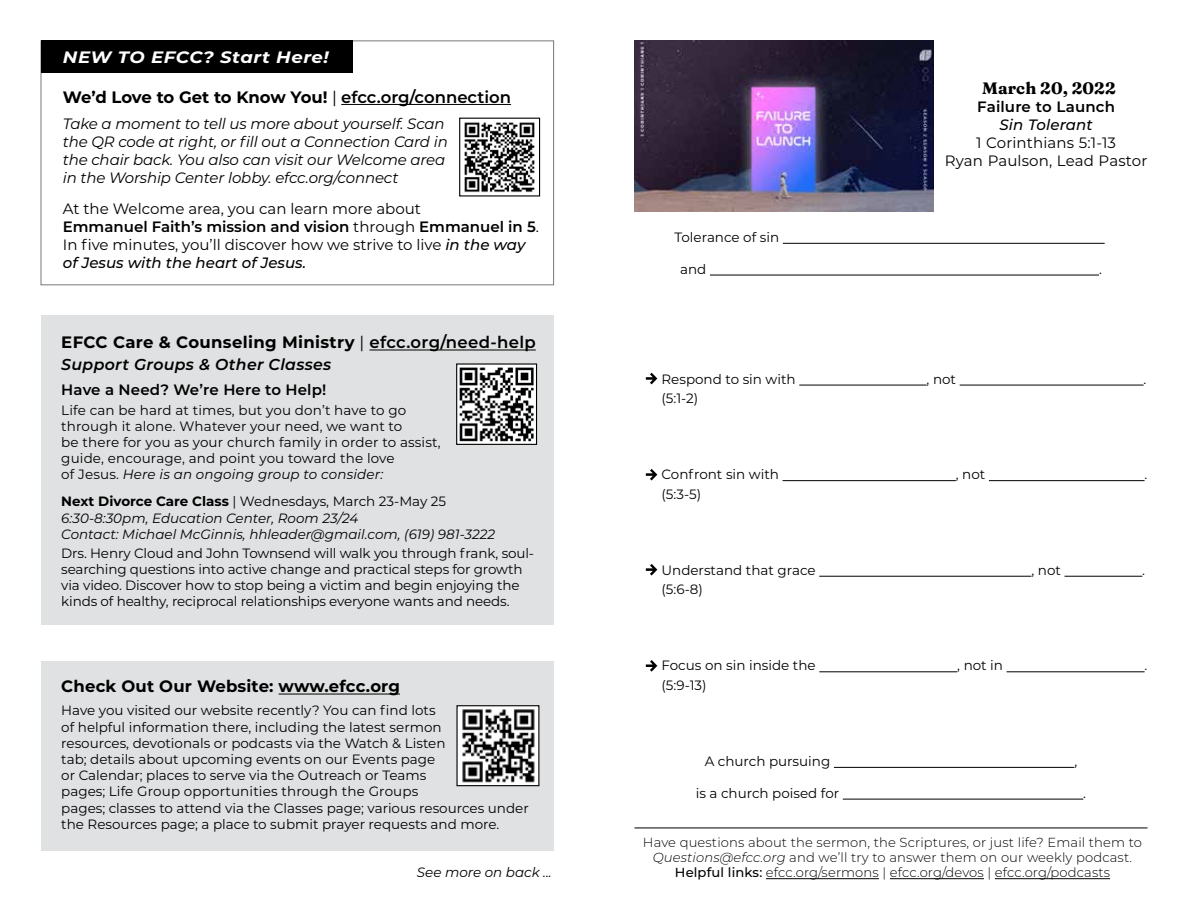
<style>
.page{position:relative;width:1188px;height:918px;background:#fff}
.page>*{position:absolute;margin:0;border:0;box-sizing:border-box;transform-origin:0 0}
.t1{font:700 16.5px "Montserrat";letter-spacing:.01em;color:#000}
.t2{font:700 16.5px "Montserrat";letter-spacing:-.015em;color:#000}
.t3{font:italic 700 16.5px "Montserrat";letter-spacing:.03em;color:#fff;scale:1.1 1}
.t4{font:900 16.5px "Fraunces 9 pt";letter-spacing:.01em;color:#000}
.t5{font:italic 600 15.75px "Montserrat";letter-spacing:.02em;color:#000}
.t6{font:15px/18px "Montserrat";color:#000}
.t7{font:italic 15px/18px "Montserrat";letter-spacing:-.01em;color:#000}
.t8{font:600 15px "Montserrat";letter-spacing:.01em;color:#000}
.t9{font:italic 500 15px "Montserrat";letter-spacing:.01em;color:#000}
.t10{font:13.5px/16.2px "Montserrat";color:#000}
.t11{font:italic 13.5px/16.2px "Montserrat";color:#000}
.t12{font:300 13.2px/15px "Montserrat";letter-spacing:.01em;color:#000;text-align:center}
.s1{font-weight:400}
.s2{font-weight:600}
.s3{font-weight:500;font-style:italic}
.s4{font-style:italic}
.s5{font-weight:700;font-style:normal}
.s6{font-style:normal}
.s7{font-weight:500}
</style>
<div class="page">
<div style="left:41px;top:40px;width:513px;height:245px;border:1px solid #77787b"></div>
<div style="left:41px;top:41px;width:311px;height:32px;background:#000"></div>
<div style="left:41px;top:315px;width:513px;height:310px;background:#e0e1e2"></div>
<hr style="left:369px;top:350px;width:167px;height:1px;background:#000">
<hr style="left:341px;top:104px;width:170px;height:1px;background:#000">
<img style="left:458px;top:365px;width:77px;height:78px">
<div style="left:456px;top:363px;width:81px;height:82px;border:1px solid #000"></div>
<img style="left:464px;top:122px;width:71px;height:71px">
<div style="left:459px;top:118px;width:81px;height:79px;border:1px solid #000"></div>
<div style="left:41px;top:661px;width:513px;height:189px;background:#e0e1e2"></div>
<hr style="left:279px;top:694px;width:121px;height:1px;background:#000">
<img style="left:458px;top:707px;width:79px;height:77px">
<div style="left:456px;top:705px;width:83px;height:81px;border:1px solid #000"></div>
<svg style="left:646px;top:373px;width:11px;height:11px"></svg>
<svg style="left:646px;top:469px;width:11px;height:12px"></svg>
<svg style="left:646px;top:564px;width:11px;height:12px"></svg>
<hr style="left:634px;top:828px;width:514px;height:1px;background:#000">
<hr style="left:766px;top:878px;width:113px;height:1px;background:#000">
<hr style="left:890px;top:878px;width:94px;height:1px;background:#000">
<hr style="left:995px;top:878px;width:115px;height:1px;background:#000">
<hr style="left:783px;top:243px;width:322px;height:1px;background:#000">
<hr style="left:710px;top:275px;width:389px;height:1px;background:#000">
<hr style="left:799px;top:385px;width:128px;height:1px;background:#000">
<hr style="left:960px;top:385px;width:184px;height:1px;background:#000">
<hr style="left:783px;top:480px;width:173px;height:1px;background:#000">
<hr style="left:989px;top:480px;width:156px;height:1px;background:#000">
<hr style="left:819px;top:576px;width:212px;height:1px;background:#000">
<hr style="left:1065px;top:576px;width:77px;height:1px;background:#000">
<hr style="left:819px;top:671px;width:138px;height:1px;background:#000">
<hr style="left:1007px;top:671px;width:138px;height:1px;background:#000">
<hr style="left:834px;top:767px;width:240px;height:1px;background:#000">
<hr style="left:843px;top:799px;width:240px;height:1px;background:#000">
<svg style="left:646px;top:660px;width:11px;height:12px"></svg>
<img style="left:634px;top:40px;width:300px;height:172px">
<p class="t3" style="left:63px;top:45px;width:243px">NEW TO EFCC? Start Here!</p>
<p class="t2" style="left:63px;top:85px;width:450px">We’d Love to Get to Know You! <span class="s1">|</span> <span class="s2">efcc.org/connection</span></p>
<p class="t7" style="left:63px;top:114px;width:387px">Take a moment to tell us more about yourself. Scan the QR code at right, or fill out a Connection Card in the chair back. You also can visit our Welcome area in the Worship Center lobby. efcc.org/connect</p>
<p class="t6" style="left:63px;top:200px;width:478px">At the Welcome area, you can learn more about<br><span class="s2">Emmanuel Faith’s mission and vision</span> through <span class="s2">Emmanuel in 5</span>.<br>In five minutes, you’ll discover how we strive to live <span class="s3">in the way of Jesus with the heart of Jesus.</span></p>
<p class="t1" style="left:61px;top:331px;width:476px">EFCC Care &amp; Counseling Ministry <span class="s1">|</span> <span class="s2">efcc.org/need-help</span></p>
<p class="t5" style="left:61px;top:354px;width:272px">Support Groups &amp; Other Classes</p>
<p class="t8" style="left:61px;top:379px;width:267px">Have a Need? We’re Here to Help!</p>
<p class="t10" style="left:61px;top:401px;width:381px">Life can be hard at times, but you don’t have to go through it alone. Whatever your need, we want to<br>be there for you as your church family in order to assist, guide, encourage, and point you toward the love<br>of Jesus. <span class="s4">Here is an ongoing group to consider:</span></p>
<p class="t11" style="left:61px;top:493px;width:435px"><span class="s5">Next Divorce Care Class</span> <span class="s6">| Wednesdays, March 23-May 25<br></span>6:30-8:30pm, Education Center, Room 23/24<br>Contact: Michael McGinnis, hhleader@gmail.com, (619) 981-3222</p>
<p class="t10" style="left:61px;top:544px;width:474px">Drs. Henry Cloud and John Townsend will walk you through frank, soul&shy;searching questions into active change and practical steps for growth via video. Discover how to stop being a victim and begin enjoying the kinds of healthy, reciprocal relationships everyone wants and needs.</p>
<p class="t1" style="left:61px;top:675px;width:340px">Check Out Our Website: www.efcc.org</p>
<p class="t10" style="left:61px;top:702px;width:469px">Have you visited our website recently? You can find lots<br>of helpful information there, including the latest sermon<br>resources, devotionals or podcasts via the Watch &amp; Listen<br>tab; details about upcoming events on our Events page<br>or Calendar; places to serve via the Outreach or Teams<br>pages; Life Group opportunities through the Groups<br>pages; classes to attend via the Classes page; various resources under the Resources page; a place to submit prayer requests and more.</p>
<p class="t11" style="left:417px;top:863px;width:136px">See more on back ...</p>
<p class="t4" style="left:982px;top:76px;width:135px">March 20, 2022</p>
<p class="t8" style="left:977px;top:96px;width:139px">Failure to Launch</p>
<p class="t9" style="left:1000px;top:115px;width:95px">Sin Tolerant</p>
<p class="t6" style="left:945px;top:134px;width:204px;text-align:center">1 Corinthians 5:1-13<br>Ryan Paulson, Lead Pastor</p>
<p class="t10" style="left:674px;top:229px;width:106px">Tolerance of sin</p>
<p class="t10" style="left:680px;top:260px;width:28px">and</p>
<p class="t10" style="left:1099px;top:260px;width:4px">.</p>
<p class="t10" style="left:661px;top:370px;width:136px">Respond to sin with</p>
<p class="t10" style="left:927px;top:370px;width:31px">, not</p>
<p class="t10" style="left:1144px;top:370px;width:4px">.</p>
<p class="t10" style="left:661px;top:390px;width:38px">(5:1-2)</p>
<p class="t10" style="left:661px;top:466px;width:119px">Confront sin with</p>
<p class="t10" style="left:956px;top:466px;width:31px">, not</p>
<p class="t10" style="left:1145px;top:466px;width:4px">.</p>
<p class="t10" style="left:661px;top:485px;width:41px">(5:3-5)</p>
<p class="t10" style="left:661px;top:562px;width:156px">Understand that grace</p>
<p class="t10" style="left:1031px;top:562px;width:31px">, not</p>
<p class="t10" style="left:1142px;top:562px;width:4px">.</p>
<p class="t10" style="left:661px;top:581px;width:43px">(5:6-8)</p>
<p class="t10" style="left:661px;top:657px;width:156px">Focus on sin inside the</p>
<p class="t10" style="left:957px;top:657px;width:47px">, not in</p>
<p class="t10" style="left:1145px;top:657px;width:4px">.</p>
<p class="t10" style="left:661px;top:676px;width:47px">(5:9-13)</p>
<p class="t10" style="left:705px;top:753px;width:127px">A church pursuing</p>
<p class="t10" style="left:1074px;top:753px;width:4px">,</p>
<p class="t10" style="left:696px;top:784px;width:145px">is a church poised for</p>
<p class="t10" style="left:1083px;top:784px;width:4px">.</p>
<p class="t12" style="left:643px;top:835px;width:501px">Have questions about the sermon, the Scriptures, or just life? Email them to<br><span class="s4">Questions@efcc.org</span> and we’ll try to answer them on our weekly podcast.<br><span class="s7">Helpful links:</span> efcc.org/sermons | efcc.org/devos | efcc.org/podcasts</p>
</div>
